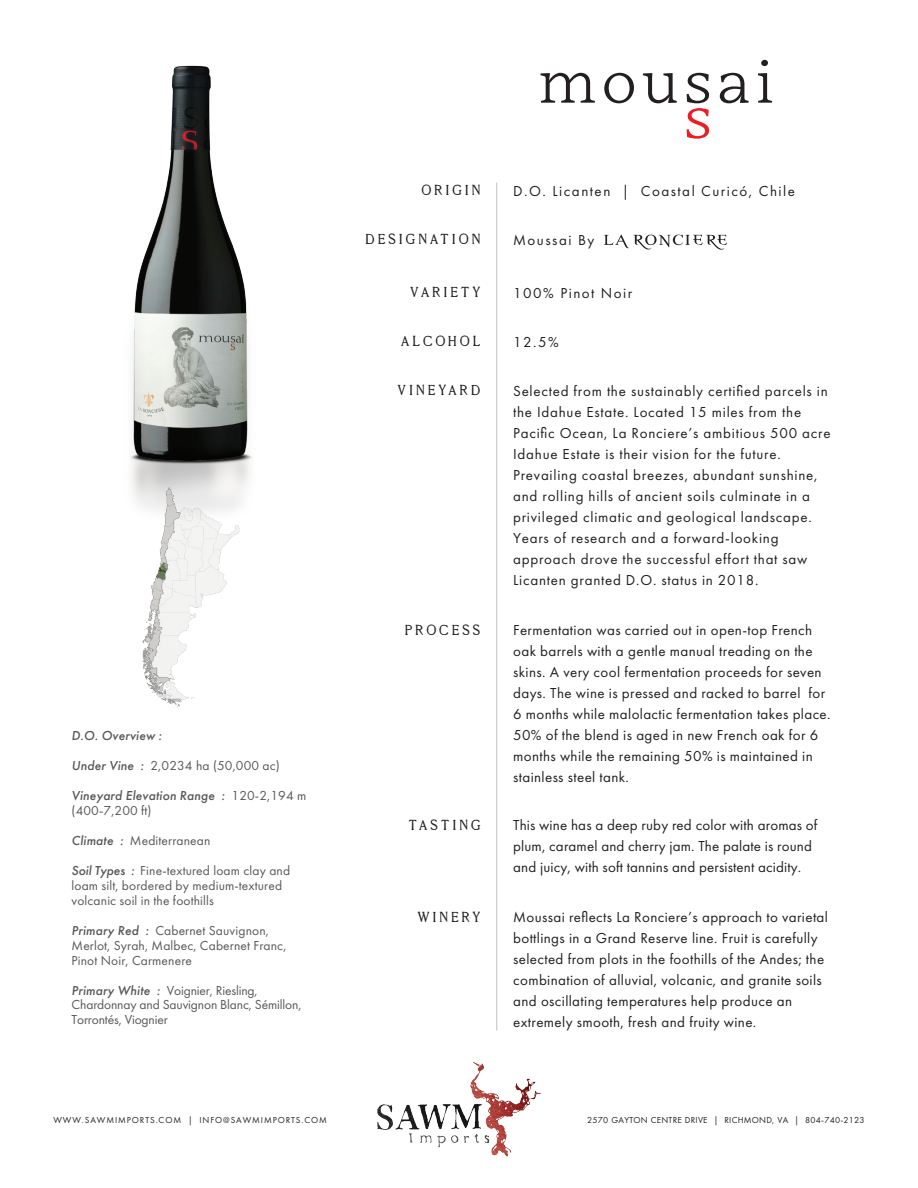
<style>
.page{position:relative;width:918px;height:1188px;background:#fff}
.page>*{position:absolute;margin:0;border:0;box-sizing:border-box;transform-origin:0 0}
.t1{font:15px/21px "Futura PT";letter-spacing:.025em;color:#231f20}
.t2{font:15px/21px "Futura PT";letter-spacing:.05em;color:#231f20}
.t3{font:15px "Millesime";letter-spacing:.2em;color:#231f20}
.t4{font:15px "Futura PT";letter-spacing:.1em;color:#231f20}
.t5{font:13.5px/15px "Futura PT";letter-spacing:.01em;color:#57585a}
.t6{font:13.5px/15px "Futura PT";letter-spacing:-.01em;color:#57585a}
.t7{font:italic 500 13.5px/15px "Futura PT";letter-spacing:.01em;color:#57585a}
.t8{font:9px "Futura PT";letter-spacing:.025em;color:#231f20}
.t9{font:9px "Futura PT";letter-spacing:.1em;color:#231f20}
.s1{font-weight:500;font-style:italic}
.s2{font-weight:400;font-style:normal}
</style>
<div class="page">
<img style="left:130px;top:65px;width:122px;height:439px">
<svg style="left:540px;top:73px;width:55px;height:30px"></svg>
<svg style="left:604px;top:73px;width:30px;height:30px"></svg>
<svg style="left:643px;top:73px;width:34px;height:30px"></svg>
<svg style="left:687px;top:73px;width:22px;height:66px"></svg>
<svg style="left:720px;top:73px;width:29px;height:30px"></svg>
<svg style="left:758px;top:60px;width:14px;height:43px"></svg>
<svg style="left:604px;top:234px;width:123px;height:16px"></svg>
<img style="left:377px;top:1062px;width:164px;height:95px">
<hr style="left:496px;top:183px;width:1px;height:848px;background:#bfc0bd">
<img style="left:139px;top:478px;width:104px;height:229px">
<p class="t3" style="left:422px;top:181px;width:60px">ORIGIN</p>
<p class="t4" style="left:513px;top:182px;width:283px">D.O. Licanten | Coastal Curicó, Chile</p>
<p class="t3" style="left:365px;top:231px;width:117px">DESIGNATION</p>
<p class="t4" style="left:513px;top:231px;width:83px">Moussai By</p>
<p class="t3" style="left:410px;top:283px;width:72px">VARIETY</p>
<p class="t4" style="left:513px;top:284px;width:121px">100% Pinot Noir</p>
<p class="t3" style="left:401px;top:332px;width:81px">ALCOHOL</p>
<p class="t1" style="left:513px;top:331px;width:47px">12.5%</p>
<p class="t7" style="left:72px;top:728px;width:92px">D.O. Overview :</p>
<p class="t5" style="left:72px;top:757px;width:210px"><span class="s1">Under Vine :</span> 2,0234 ha (50,000 ac)</p>
<p class="t7" style="left:72px;top:788px;width:236px">Vineyard Elevation Range : <span class="s2">120-2,194 m (400-7,200 ft)</span></p>
<p class="t5" style="left:72px;top:832px;width:140px"><span class="s1">Climate :</span> Mediterranean</p>
<p class="t5" style="left:72px;top:862px;width:220px"><span class="s1">Soil Types :</span> Fine-textured loam clay and loam silt, bordered by medium-textured volcanic soil in the foothills</p>
<p class="t5" style="left:72px;top:922px;width:216px"><span class="s1">Primary Red :</span> Cabernet Sauvignon,<br>Merlot, Syrah, Malbec, Cabernet Franc,<br>Pinot Noir, Carmenere</p>
<p class="t6" style="left:72px;top:982px;width:231px"><span class="s1">Primary White :</span> Voignier, Riesling,<br>Chardonnay and Sauvignon Blanc, Sémillon,<br>Torrontés, Viognier</p>
<p class="t3" style="left:398px;top:382px;width:84px">VINEYARD</p>
<p class="t2" style="left:513px;top:380px;width:319px">Selected from the sustainably certified parcels in the Idahue Estate. Located 15 miles from the Pacific Ocean, La Ronciere’s ambitious 500 acre Idahue Estate is their vision for the future.<br>Prevailing coastal breezes, abundant sunshine, and rolling hills of ancient soils culminate in a privileged climatic and geological landscape.<br>Years of research and a forward-looking approach drove the successful effort that saw Licanten granted D.O. status in 2018.</p>
<p class="t3" style="left:405px;top:622px;width:77px">PROCESS</p>
<p class="t1" style="left:513px;top:620px;width:319px">Fermentation was carried out in open-top French oak barrels with a gentle manual treading on the skins. A very cool fermentation proceeds for seven days. The wine is pressed and racked to barrel for 6 months while malolactic fermentation takes place.<br>50% of the blend is aged in new French oak for 6 months while the remaining 50% is maintained in stainless steel tank.</p>
<p class="t3" style="left:409px;top:816px;width:73px">TASTING</p>
<p class="t1" style="left:513px;top:814px;width:306px">This wine has a deep ruby red color with aromas of plum, caramel and cherry jam. The palate is round and juicy, with soft tannins and persistent acidity.</p>
<p class="t3" style="left:417px;top:909px;width:64px">WINERY</p>
<p class="t1" style="left:513px;top:907px;width:316px">Moussai reflects La Ronciere’s approach to varietal bottlings in a Grand Reserve line. Fruit is carefully selected from plots in the foothills of the Andes; the combination of alluvial, volcanic, and granite soils and oscillating temperatures help produce an extremely smooth, fresh and fruity wine.</p>
<p class="t9" style="left:53px;top:1115px;width:275px">WWW.SAWMIMPORTS.COM | INFO@SAWMIMPORTS.COM</p>
<p class="t8" style="left:587px;top:1115px;width:279px">2570 GAYTON CENTRE DRIVE | RICHMOND, VA | 804-740-2123</p>
</div>
